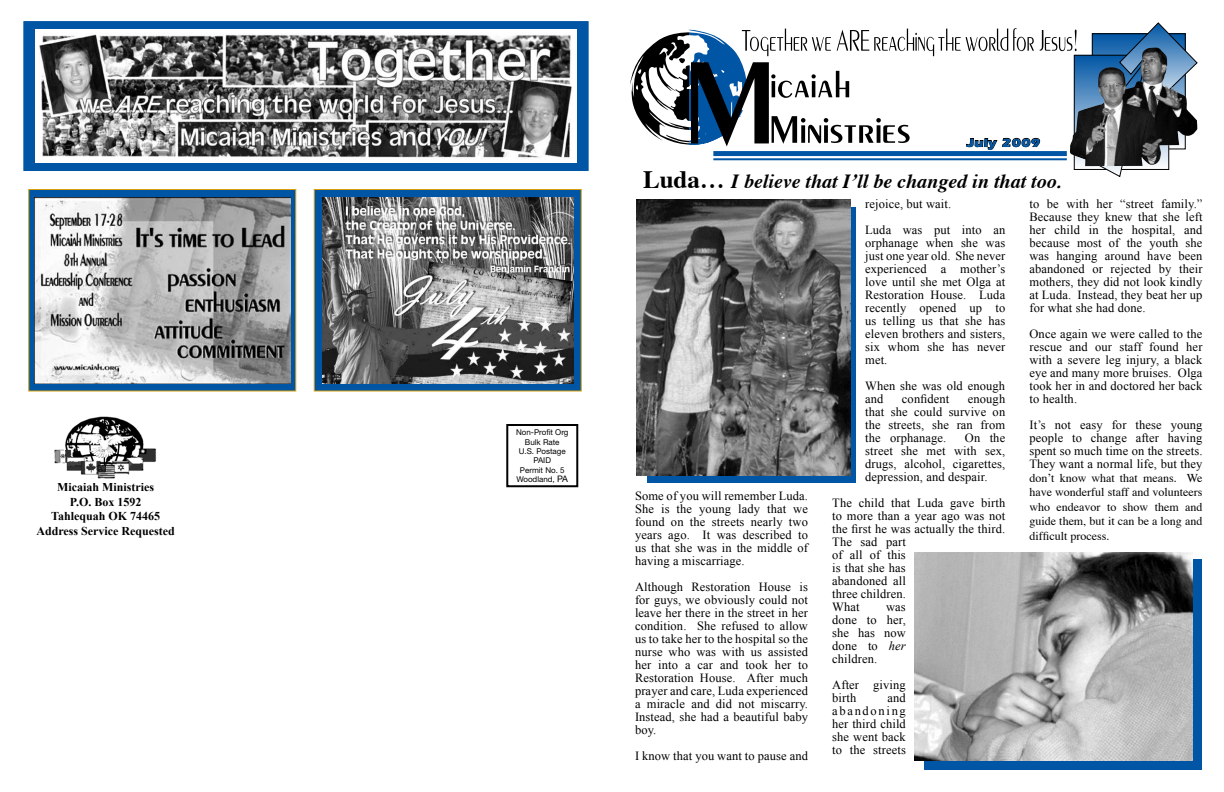
<style>
.page{position:relative;width:1224px;height:792px;background:#fff}
.page>*{position:absolute;margin:0;border:0;box-sizing:border-box;transform-origin:0 0}
.t1{font:italic 700 20px "Times";color:#000}
.t2{font:12.5px/13px "Times New Roman";letter-spacing:.01em;color:#000;text-align:justify}
.t3{font:12px/14.4px "Times";color:#000;text-align:justify}
.t4{font:700 12px/14.4px "Times New Roman";color:#000;text-align:center}
.t5{font:700 12px "Itc Eras";letter-spacing:.02em;color:#0055a4;scale:1.15 1}
.t6{font:8px/9.3px "Helvetica Neue";color:#000;text-align:center}
.s1{font-size:9px}
.s2{font-style:normal;font-size:25px}
.s3{font-size:25px}
.s4{font-style:italic}
</style>
<div class="page">
<div style="left:506px;top:424px;width:72px;height:63px;border:2px solid #000"></div>
<img style="left:54px;top:416px;width:103px;height:63px">
<svg style="left:24px;top:21px;width:564px;height:150px;background:#1c67ad"></svg>
<div style="left:25px;top:22px;width:562px;height:148px;border:1px solid #0055a4"></div>
<img style="left:35px;top:30px;width:542px;height:132px">
<svg style="left:630px;top:22px;width:568px;height:155px"></svg>
<img style="left:1070px;top:48px;width:127px;height:119px">
<div style="left:713px;top:151px;width:354px;height:5px;background:#0055a4"></div>
<hr style="left:713px;top:158px;width:354px;height:2px;background:#0055a4">
<div style="left:647px;top:207px;width:209px;height:276px;background:#0055a4"></div>
<img style="left:636px;top:199px;width:215px;height:276px">
<div style="left:28px;top:189px;width:268px;height:203px;background:#0055a4;border:1px solid #d59f0f"></div>
<div style="left:314px;top:189px;width:268px;height:203px;background:#0055a4;border:1px solid #d59f0f"></div>
<div style="left:924px;top:559px;width:278px;height:211px;background:#0055a4"></div>
<img style="left:915px;top:553px;width:277px;height:208px">
<img style="left:34px;top:197px;width:257px;height:186px">
<img style="left:322px;top:197px;width:251px;height:186px">
<p class="t4" style="left:36px;top:480px;width:140px">Micaiah Ministries<br>P.O. Box 1592<br>Tahlequah OK 74465<br>Address Service Requested</p>
<p class="t6" style="left:516px;top:428px;width:54px">Non-Profit Org<br>Bulk Rate<br>U.S. Postage<br>PAID<br>Permit No. 5<br>Woodland, <span class="s1">PA</span></p>
<p class="t5" style="left:967px;top:136px;width:65px">July 2009</p>
<h1 class="t1" style="left:643px;top:162px;width:420px"><span class="s2">Luda</span><span class="s3">…</span> I believe that I’ll be changed in that too.</h1>
<p class="t2" style="left:635px;top:489px;width:175px">Some of you will remember Luda.<br>She is the young lady that we found on the streets nearly two years ago. It was described to us that she was in the middle of having a miscarriage.</p>
<p class="t2" style="left:635px;top:580px;width:175px">Although Restoration House is for guys, we obviously could not leave her there in the street in her condition. She refused to allow us to take her to the hospital so the nurse who was with us assisted her into a car and took her to Restoration House. After much prayer and care, Luda experienced a miracle and did not miscarry.<br>Instead, she had a beautiful baby boy.</p>
<p class="t2" style="left:635px;top:749px;width:175px">I know that you want to pause and</p>
<p class="t2" style="left:865px;top:190px;width:142px;line-height:26px">rejoice, but wait.<br>Luda was put into an</p>
<p class="t2" style="left:865px;top:236px;width:142px">orphanage when she was just one year old. She never experienced a mother’s love until she met Olga at Restoration House. Luda recently opened up to us telling us that she has eleven brothers and sisters, six whom she has never met.</p>
<p class="t2" style="left:865px;top:379px;width:142px">When she was old enough and</p>
<p class="t2" style="left:865px;top:392px;width:142px;text-indent:103px">enough that she could survive on the streets, she ran from the orphanage.</p>
<p class="t2" style="left:902px;top:392px;width:49px">confident</p>
<p class="t2" style="left:865px;top:431px;width:142px;text-indent:100px">On the street she met with sex, drugs, alcohol, cigarettes, depression, and despair.</p>
<p class="t2" style="left:832px;top:496px;width:175px;text-align:left">The child that Luda gave birth to more than a year ago was not the first he was actually the third.<br>The sad part<br>of all of this<br>is that she has<br>abandoned all<br>three children.<br>What</p>
<p class="t2" style="left:832px;top:600px;width:75px;text-indent:54px">was done to her, she has now done to <span class="s4">her </span>children.</p>
<p class="t2" style="left:832px;top:678px;width:75px">After giving birth</p>
<p class="t2" style="left:832px;top:691px;width:75px;text-indent:55px">and abandoning her third child she went back to the streets</p>
<p class="t2" style="left:1030px;top:197px;width:175px">to be with her “street family.” Because they knew that she left her child in the hospital, and because most of the youth she was hanging around have been abandoned or rejected by their mothers, they did not look kindly at Luda. Instead, they beat her up for what she had done.</p>
<p class="t2" style="left:1030px;top:327px;width:175px">Once again we were called to the rescue and our staff found her with a severe leg injury, a black eye and many more bruises. Olga took her in and doctored her back to health.</p>
<p class="t2" style="left:1030px;top:418px;width:175px">It’s not easy for these young people to change after having spent so much time on the streets.<br>They want a normal life, but they</p>
<p class="t3" style="left:1030px;top:470px;width:175px">don’t know what that means. We have wonderful staff and volunteers who endeavor to show them and guide them, but it can be a long and difficult process.</p>
</div>
